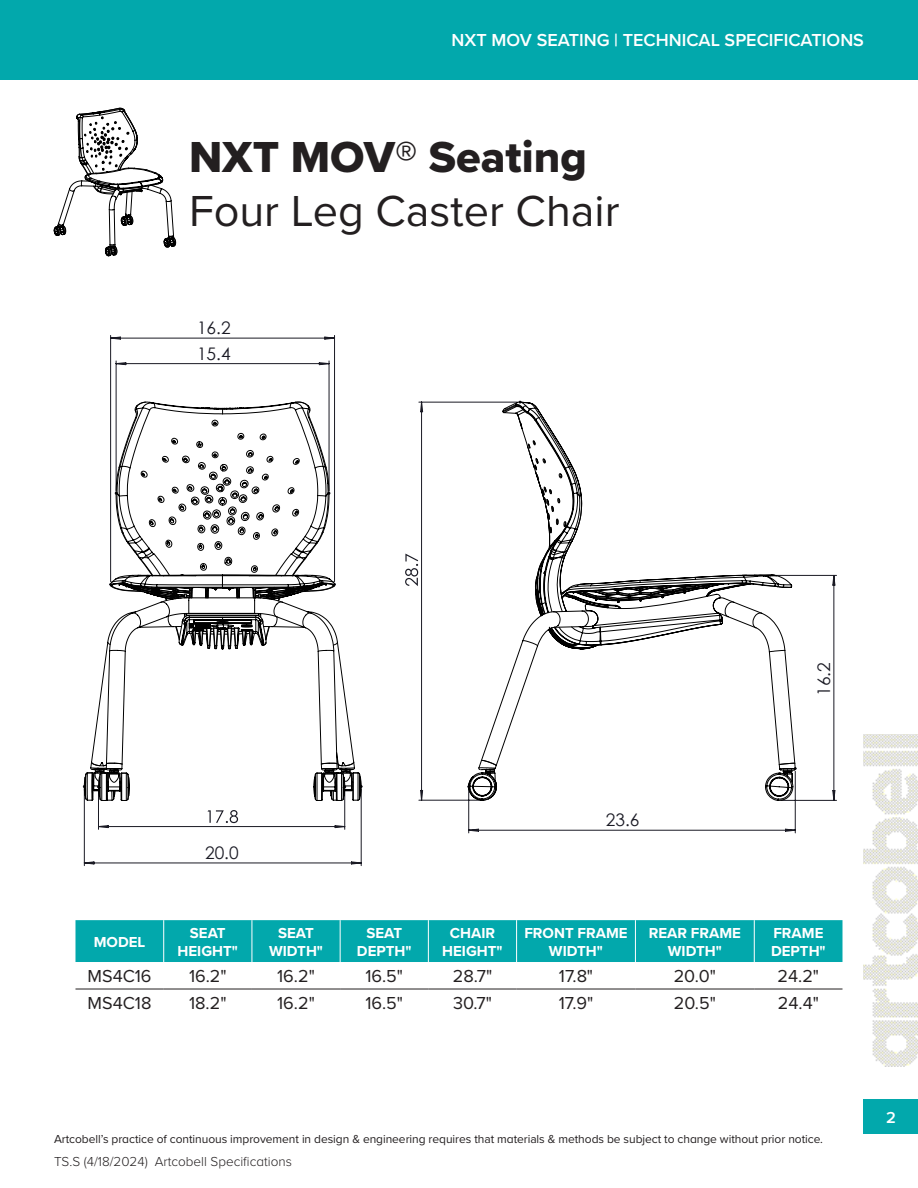
<style>
.page{position:relative;width:918px;height:1188px;background:#fff}
.page>*{position:absolute;margin:0;border:0;box-sizing:border-box;transform-origin:0 0}
.t1{font:45px "Proxima Nova";color:#231f20}
.t2{font:45px "Proxima Nova Extrabld";color:#231f20}
.spec_body_text{font:18px "Proxima Nova";color:#231f20}
.t3{font:600 18px "Proxima Nova";color:#fff}
.t4{font:17.4px "Century Gothic";color:#1a1a24}
.bullet_text{font:600 16.5px "Proxima Nova";color:#fff}
.Spec_header_text{font:700 15px/18px "Proxima Nova";color:#fff;text-align:center}
.t5{font:300 13.5px "Proxima Nova";color:#231f20}
.t6{font:12px "Proxima Nova";letter-spacing:-.005em;color:#231f20}
.s1{font-family:"Proxima Nova";font-weight:700}
</style>
<div class="page">
<div style="left:0;top:0;width:918px;height:80px;background:#02a8ac"></div>
<div style="left:863px;top:1099px;width:55px;height:35px;background:#02a8ac"></div>
<img style="left:863px;top:734px;width:55px;height:333px">
<div style="left:75px;top:920px;width:768px;height:42px;background:#02a8ac"></div>
<hr style="left:75px;top:989px;width:89px;height:1px;background:#231f20">
<hr style="left:164px;top:989px;width:88px;height:1px;background:#231f20">
<hr style="left:252px;top:989px;width:88px;height:1px;background:#231f20">
<hr style="left:340px;top:989px;width:88px;height:1px;background:#231f20">
<hr style="left:428px;top:989px;width:89px;height:1px;background:#231f20">
<hr style="left:517px;top:989px;width:118px;height:1px;background:#231f20">
<hr style="left:635px;top:989px;width:119px;height:1px;background:#231f20">
<hr style="left:754px;top:989px;width:89px;height:1px;background:#231f20">
<hr style="left:163px;top:920px;width:1px;height:42px;background:#fff">
<hr style="left:252px;top:920px;width:1px;height:42px;background:#fff">
<hr style="left:340px;top:920px;width:1px;height:42px;background:#fff">
<hr style="left:428px;top:920px;width:1px;height:42px;background:#fff">
<hr style="left:516px;top:920px;width:1px;height:42px;background:#fff">
<hr style="left:635px;top:920px;width:1px;height:42px;background:#fff">
<hr style="left:754px;top:920px;width:1px;height:42px;background:#fff">
<svg style="left:54px;top:107px;width:122px;height:150px"></svg>
<svg style="left:84px;top:335px;width:753px;height:531px"></svg>
<svg style="left:84px;top:404px;width:384px;height:397px"></svg>
<svg style="left:468px;top:401px;width:328px;height:400px"></svg>
<svg style="left:478px;top:412px;width:318px;height:389px"></svg>
<h2 class="t3" style="left:452px;top:26px;width:414px">NXT MOV SEATING | TECHNICAL SPECIFICATIONS</h2>
<p class="t2" style="left:189px;top:123px;width:400px">NXT MOV<span class="s1">®</span> Seating</p>
<p class="t1" style="left:189px;top:177px;width:432px">Four Leg Caster Chair</p>
<h3 class="t4" style="left:197px;top:316px;width:35px">16.2</h3>
<h3 class="t4" style="left:197px;top:341px;width:35px">15.4</h3>
<h3 class="t4" style="left:205px;top:841px;width:35px">20.0</h3>
<h3 class="t4" style="left:606px;top:808px;width:35px">23.6</h3>
<h3 class="t4" style="left:812px;top:696px;width:35px;rotate:-90deg">16.2</h3>
<p class="Spec_header_text" style="left:94px;top:933px;width:53px">MODEL</p>
<p class="Spec_header_text" style="left:178px;top:924px;width:62px">SEAT<br>HEIGHT"</p>
<p class="Spec_header_text" style="left:269px;top:924px;width:56px">SEAT<br>WIDTH"</p>
<p class="Spec_header_text" style="left:357px;top:924px;width:56px">SEAT<br>DEPTH"</p>
<p class="Spec_header_text" style="left:442px;top:924px;width:62px">CHAIR<br>HEIGHT"</p>
<p class="Spec_header_text" style="left:524px;top:924px;width:105px">FRONT FRAME<br>WIDTH"</p>
<p class="Spec_header_text" style="left:649px;top:924px;width:94px">REAR FRAME<br>WIDTH"</p>
<p class="Spec_header_text" style="left:771px;top:924px;width:56px;text-align:left">FRAME<br>DEPTH"</p>
<p class="spec_body_text" style="left:88px;top:963px;width:66px">MS4C16</p>
<p class="spec_body_text" style="left:189px;top:963px;width:39px">16.2"</p>
<p class="spec_body_text" style="left:277px;top:963px;width:39px">16.2"</p>
<p class="spec_body_text" style="left:365px;top:963px;width:39px">16.5"</p>
<p class="spec_body_text" style="left:453px;top:963px;width:41px">28.7"</p>
<p class="spec_body_text" style="left:559px;top:963px;width:36px">17.8"</p>
<p class="spec_body_text" style="left:674px;top:963px;width:44px">20.0"</p>
<p class="spec_body_text" style="left:778px;top:963px;width:43px">24.2"</p>
<p class="spec_body_text" style="left:88px;top:990px;width:65px">MS4C18</p>
<p class="spec_body_text" style="left:189px;top:990px;width:39px">18.2"</p>
<p class="spec_body_text" style="left:277px;top:990px;width:39px">16.2"</p>
<p class="spec_body_text" style="left:365px;top:990px;width:39px">16.5"</p>
<p class="spec_body_text" style="left:453px;top:990px;width:40px">30.7"</p>
<p class="spec_body_text" style="left:559px;top:990px;width:36px">17.9"</p>
<p class="spec_body_text" style="left:674px;top:990px;width:43px">20.5"</p>
<p class="spec_body_text" style="left:778px;top:990px;width:42px">24.4"</p>
<p class="t6" style="left:54px;top:1131px;width:771px">Artcobell’s practice of continuous improvement in design &amp; engineering requires that materials &amp; methods be subject to change without prior notice.</p>
<p class="t5" style="left:54px;top:1151px;width:95px">TS.S (4/18/2024)</p>
<p class="t5" style="left:155px;top:1151px;width:139px">Artcobell Specifications</p>
<p class="bullet_text" style="left:886px;top:1105px;width:11px">2</p>
</div>
